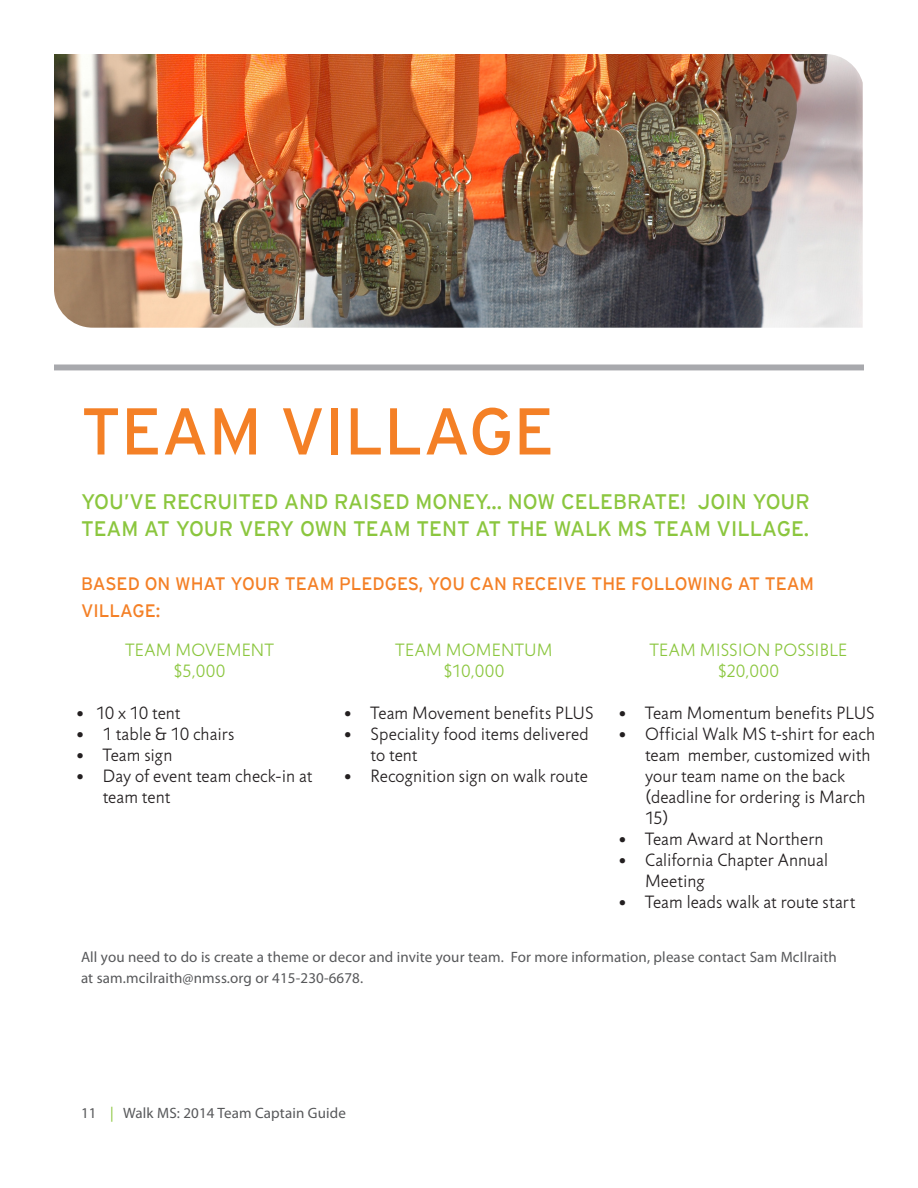
<style>
.page{position:relative;width:918px;height:1188px;background:#fff}
.page>*{position:absolute;margin:0;border:0;box-sizing:border-box;transform-origin:0 0}
.t1{font:66px "Interstate";color:#f48026}
.t2{font:21px/27px "Interstate";color:#8bc63e}
.Body_Copy{font:300 18px/21px "Jigsaw";letter-spacing:.005em;color:#231f20}
.t3{font:18px/27px "Interstate";color:#f48026}
.Body_Copy-2{font:300 18px/21px "Jigsaw";letter-spacing:.02em;color:#8bc63e;text-align:center}
.t4{font:15px/21px "Myriad Pro";letter-spacing:.01em;color:#57585a}
.s1{color:#8bc63e}
</style>
<div class="page">
<img style="left:54px;top:54px;width:809px;height:274px">
<div style="left:54px;top:365px;width:810px;height:5px;background:#a8a9ad"></div>
<p class="t1" style="left:81px;top:394px;width:475px">TEAM VILLAGE</p>
<p class="t2" style="left:81px;top:487px;width:730px">YOU’VE RECRUITED AND RAISED MONEY... NOW CELEBRATE! JOIN YOUR<br>TEAM AT YOUR VERY OWN TEAM TENT AT THE WALK MS TEAM VILLAGE.</p>
<p class="t3" style="left:81px;top:570px;width:735px">BASED ON WHAT YOUR TEAM PLEDGES, YOU CAN RECEIVE THE FOLLOWING AT TEAM<br>VILLAGE:</p>
<p class="Body_Copy-2" style="left:125px;top:640px;width:150px">TEAM MOVEMENT $5,000</p>
<p class="Body_Copy" style="left:76px;top:702px;width:106px">• 10 x 10 tent</p>
<p class="Body_Copy" style="left:76px;top:723px;width:160px">• 1 table &amp; 10 chairs</p>
<p class="Body_Copy" style="left:76px;top:744px;width:98px">• Team sign</p>
<p class="Body_Copy" style="left:103px;top:765px;width:211px;text-indent:-27px">• Day of event team check-in at team tent</p>
<p class="Body_Copy-2" style="left:396px;top:640px;width:158px">TEAM MOMENTUM $10,000</p>
<p class="Body_Copy" style="left:344px;top:702px;width:252px">• Team Movement benefits PLUS</p>
<p class="Body_Copy" style="left:370px;top:723px;width:220px;text-indent:-27px">• Speciality food items delivered to tent</p>
<p class="Body_Copy" style="left:344px;top:765px;width:246px">• Recognition sign on walk route</p>
<p class="Body_Copy-2" style="left:650px;top:640px;width:199px">TEAM MISSION POSSIBLE $20,000</p>
<p class="Body_Copy" style="left:618px;top:702px;width:258px">• Team Momentum benefits PLUS</p>
<p class="Body_Copy" style="left:645px;top:723px;width:231px;text-indent:-27px">• Official Walk MS t-shirt for each team member, customized with your team name on the back (deadline for ordering is March<br>15)</p>
<p class="Body_Copy" style="left:618px;top:828px;width:207px">• Team Award at Northern</p>
<p class="Body_Copy" style="left:645px;top:849px;width:185px;text-indent:-27px">• California Chapter Annual<br>Meeting</p>
<p class="Body_Copy" style="left:618px;top:891px;width:239px">• Team leads walk at route start</p>
<p class="t4" style="left:81px;top:946px;width:757px">All you need to do is create a theme or decor and invite your team. For more information, please contact Sam McIlraith at sam.mcilraith@nmss.org or 415-230-6678.</p>
<p class="t4" style="left:81px;top:1102px;width:266px">11 <span class="s1">|</span> Walk MS: 2014 Team Captain Guide</p>
</div>
